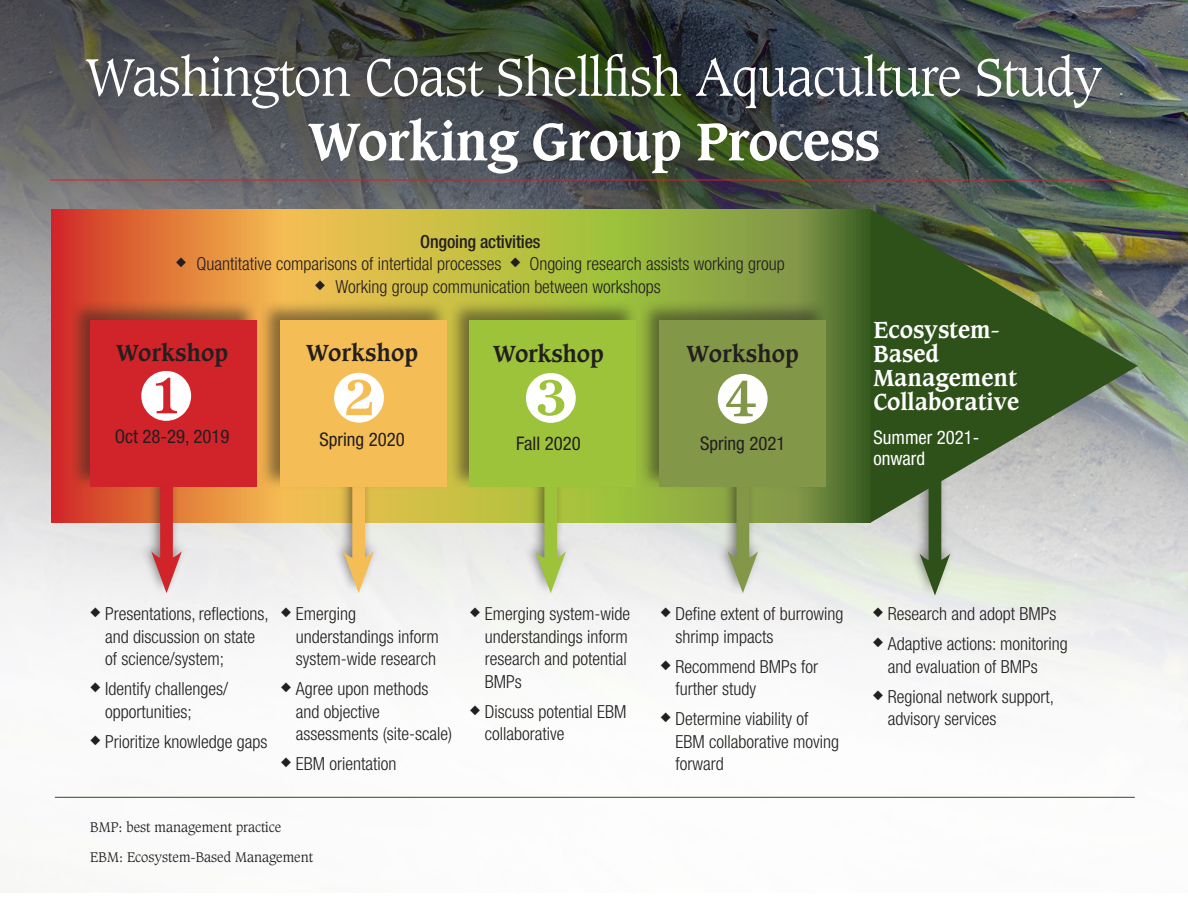
<style>
.page{position:relative;width:1188px;height:918px;background:#fff}
.page>*{position:absolute;margin:0;border:0;box-sizing:border-box;transform-origin:0 0}
.Paragraph_Style_10{font:300 51px "Caxton Std";letter-spacing:-.015em;color:#fff}
.Paragraph_Style_10-2{font:700 51px "Caxton Std";letter-spacing:-.015em;color:#fff}
.Paragraph_Style_11{font:700 22.5px/24px "Caxton Std";color:#fff}
.Paragraph_Style_11-2{font:700 22.5px "Caxton Std";color:#231f20}
.Paragraph_Style_13{font:700 22.5px "Caxton Std";color:#231f20}
.Paragraph_Style_8{font:condensed 18.75px "Helvetica Neue LT Std";color:#231f20}
.Paragraph_Style_8-2{font:condensed 18.75px/21px "Helvetica Neue LT Std";color:#fff}
.bullets{font:300 condensed 18px/22.5px "Helvetica Neue LT Std";color:#231f20}
.t1{font:500 condensed 18px "Helvetica Neue LT Std";letter-spacing:-.01em;color:#231f20}
.bullets-2{font:300 13.5px "Caxton Std";color:#231f20}
</style>
<div class="page">
<img style="left:0;top:0;width:1188px;height:892px">
<div style="left:908px;top:419px;width:48px;height:180px;background:#231f20;opacity:.54"></div>
<div style="left:929px;top:433px;width:12px;height:138px;background:#2d5119"></div>
<svg style="left:920px;top:554px;width:30px;height:42px"></svg>
<img style="left:870px;top:209px;width:268px;height:314px">
<svg style="left:52px;top:209px;width:818px;height:314px;background:#b1983d"></svg>
<div style="left:139px;top:472px;width:49px;height:125px;background:#231f20;opacity:.54"></div>
<div style="left:160px;top:486px;width:13px;height:83px;background:#d1232a"></div>
<svg style="left:151px;top:551px;width:31px;height:42px"></svg>
<div style="left:716px;top:472px;width:48px;height:125px;background:#231f20;opacity:.54"></div>
<div style="left:737px;top:486px;width:12px;height:83px;background:#839749"></div>
<svg style="left:728px;top:551px;width:30px;height:42px"></svg>
<div style="left:524px;top:472px;width:48px;height:125px;background:#231f20;opacity:.54"></div>
<div style="left:544px;top:486px;width:13px;height:83px;background:#9dc33b"></div>
<svg style="left:535px;top:551px;width:31px;height:42px"></svg>
<div style="left:332px;top:472px;width:48px;height:125px;background:#231f20;opacity:.54"></div>
<div style="left:352px;top:486px;width:13px;height:83px;background:#f5bd55"></div>
<svg style="left:343px;top:551px;width:31px;height:42px"></svg>
<div style="left:69px;top:299px;width:190px;height:191px;background:#231f20;opacity:.52"></div>
<div style="left:90px;top:320px;width:167px;height:166px;background:#d1232a"></div>
<div style="left:448px;top:299px;width:191px;height:191px;background:#231f20;opacity:.52"></div>
<div style="left:470px;top:320px;width:166px;height:166px;background:#9dc33b"></div>
<div style="left:638px;top:300px;width:191px;height:190px;background:#231f20;opacity:.52"></div>
<div style="left:660px;top:320px;width:166px;height:166px;background:#839749"></div>
<div style="left:259px;top:300px;width:190px;height:190px;background:#231f20;opacity:.52"></div>
<div style="left:280px;top:320px;width:166px;height:166px;background:#f5bd55"></div>
<svg style="left:334px;top:373px;width:50px;height:50px"></svg>
<svg style="left:526px;top:373px;width:50px;height:50px"></svg>
<svg style="left:718px;top:374px;width:50px;height:50px"></svg>
<svg style="left:141px;top:371px;width:50px;height:50px"></svg>
<hr style="left:50px;top:180px;width:1080px;height:1px;background:#d1232a">
<hr style="left:55px;top:797px;width:1080px;height:1px;background:#2d5119">
<p class="Paragraph_Style_10" style="left:86px;top:47px;width:1018px">Washington Coast Shellfish Aquaculture Study</p>
<p class="Paragraph_Style_10-2" style="left:308px;top:110px;width:573px">Working Group Process</p>
<p class="t1" style="left:420px;top:231px;width:122px">Ongoing activities</p>
<p class="bullets" style="left:176px;top:253px;width:610px">◆ Quantitative comparisons of intertidal processes ◆ Ongoing research assists working group</p>
<p class="bullets" style="left:315px;top:275px;width:348px">◆ Working group communication between workshops</p>
<p class="Paragraph_Style_11-2" style="left:116px;top:339px;width:114px">Workshop</p>
<p class="Paragraph_Style_8" style="left:115px;top:426px;width:116px">Oct 28-29, 2019</p>
<p class="Paragraph_Style_13" style="left:306px;top:339px;width:114px">Workshop</p>
<p class="Paragraph_Style_8" style="left:320px;top:429px;width:87px">Spring 2020</p>
<p class="Paragraph_Style_11-2" style="left:493px;top:339px;width:112px">Workshop</p>
<p class="Paragraph_Style_8" style="left:516px;top:433px;width:66px">Fall 2020</p>
<p class="Paragraph_Style_11-2" style="left:687px;top:339px;width:114px">Workshop</p>
<p class="Paragraph_Style_8" style="left:700px;top:433px;width:87px">Spring 2021</p>
<p class="Paragraph_Style_11" style="left:873px;top:318px;width:147px">Ecosystem-<br>Based<br>Management<br>Collaborative</p>
<p class="Paragraph_Style_8-2" style="left:873px;top:427px;width:108px">Summer 2021- onward</p>
<p class="bullets" style="left:105px;top:602px;width:165px;text-indent:-15px">◆ Presentations, reflections, and discussion on state of science/system;</p>
<p class="bullets" style="left:105px;top:677px;width:124px;text-indent:-15px">◆ Identify challenges/ opportunities;</p>
<p class="bullets" style="left:90px;top:730px;width:179px">◆ Prioritize knowledge gaps</p>
<p class="bullets" style="left:296px;top:603px;width:144px;text-indent:-15px">◆ Emerging understandings inform system-wide research</p>
<p class="bullets" style="left:296px;top:678px;width:158px;text-indent:-15px">◆ Agree upon methods and objective assessments (site-scale)</p>
<p class="bullets" style="left:281px;top:753px;width:117px">◆ EBM orientation</p>
<p class="bullets" style="left:485px;top:602px;width:147px;text-indent:-15px">◆ Emerging system-wide understandings inform research and potential<br>BMPs</p>
<p class="bullets" style="left:485px;top:700px;width:143px;text-indent:-15px">◆ Discuss potential EBM collaborative</p>
<p class="bullets-2" style="left:90px;top:819px;width:192px">BMP: best management practice</p>
<p class="bullets-2" style="left:90px;top:849px;width:224px">EBM: Ecosystem-Based Management</p>
<p class="bullets" style="left:676px;top:602px;width:169px;text-indent:-15px">◆ Define extent of burrowing shrimp impacts</p>
<p class="bullets" style="left:676px;top:655px;width:144px;text-indent:-15px">◆ Recommend BMPs for further study</p>
<p class="bullets" style="left:676px;top:707px;width:165px;text-indent:-15px">◆ Determine viability of<br>EBM collaborative moving forward</p>
<p class="bullets" style="left:873px;top:603px;width:185px">◆ Research and adopt BMPs</p>
<p class="bullets" style="left:888px;top:633px;width:181px;text-indent:-15px">◆ Adaptive actions: monitoring and evaluation of BMPs</p>
<p class="bullets" style="left:888px;top:685px;width:168px;text-indent:-15px">◆ Regional network support, advisory services</p>
</div>
